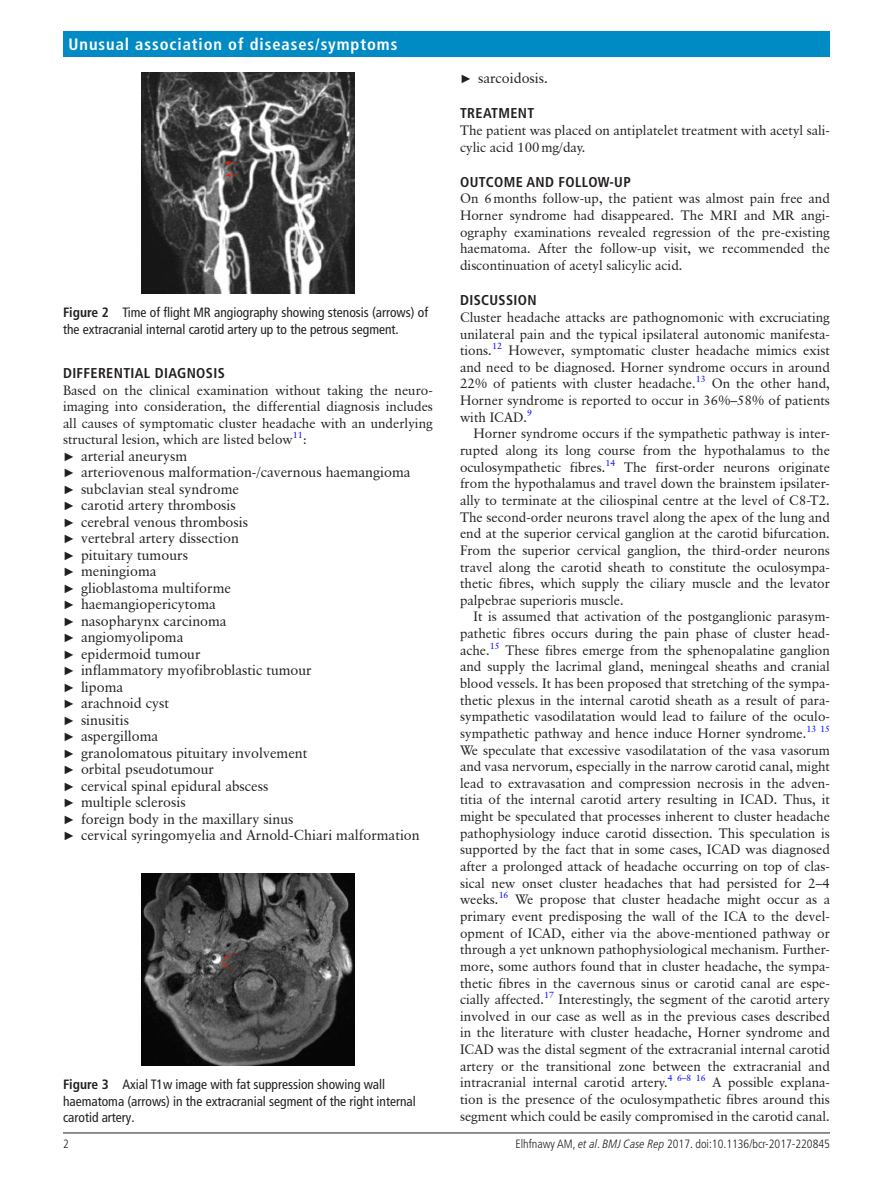
<style>
.page{position:relative;width:893px;height:1191px;background:#fff}
.page>*{position:absolute;margin:0;border:0;box-sizing:border-box;transform-origin:0 0}
.t1{font:700 condensed 16.5px "Frutiger LT Pro";letter-spacing:.055em;color:#fff}
.t2{font:14.25px/16.5px "Classical Garamond BT";color:#231f20}
.t3{font:700 condensed 14.25px "Frutiger LT Pro";letter-spacing:.025em;color:#231f20}
.t4{font:13.5px/16.6px "Classical Garamond BT";color:#231f20;text-align:justify}
.t5{font:condensed 13.5px/16.5px "Frutiger LT Pro";color:#231f20}
.t6{font:300 condensed 12px "Frutiger LT Pro";color:#231f20}
.s1{font-weight:700}
.s2{font-family:"Arial";font-size:12px}
.s3{font-style:italic}
</style>
<div class="page">
<hr style="left:63px;top:1132px;width:767px;height:1px;background:#231f20">
<div style="left:63px;top:31px;width:767px;height:25px;background:#008bc5"></div>
<img style="left:142px;top:72px;width:212px;height:221px">
<img style="left:142px;top:874px;width:212px;height:191px">
<p class="t1" style="left:69px;top:34px;width:330px">UNUSUAL ASSOCIATION OF DISEASES/SYMPTOMS</p>
<p class="t5" style="left:63px;top:304px;width:367px"><span class="s1">FIGURE 2</span> Time of flight MR angiography showing stenosis (arrows) of the extracranial internal carotid artery up to the petrous segment.</p>
<p class="t3" style="left:63px;top:364px;width:162px">DIFFERENTIAL DIAGNOSIS</p>
<p class="t4" style="left:63px;top:381px;width:371px">Based on the clinical examination without taking the neuro&shy;imaging into consideration, the differential diagnosis includes all causes of symptomatic cluster headache with an underlying structural lesion, which are listed below<sup>11</sup>:</p>
<p class="t2" style="left:63px;top:447px;width:358px"><span class="s2">►</span> arterial aneurysm<br><span class="s2">►</span> arteriovenous malformation-/cavernous haemangioma <span class="s2">►</span> subclavian steal syndrome<br><span class="s2">►</span> carotid artery thrombosis<br><span class="s2">►</span> cerebral venous thrombosis<br><span class="s2">►</span> vertebral artery dissection<br><span class="s2">►</span> pituitary tumours<br><span class="s2">►</span> meningioma<br><span class="s2">►</span> glioblastoma multiforme<br><span class="s2">►</span> haemangiopericytoma<br><span class="s2">►</span> nasopharynx carcinoma<br><span class="s2">►</span> angiomyolipoma<br><span class="s2">►</span> epidermoid tumour<br><span class="s2">►</span> inflammatory myofibroblastic tumour<br><span class="s2">►</span> lipoma<br><span class="s2">►</span> arachnoid cyst<br><span class="s2">►</span> sinusitis<br><span class="s2">►</span> aspergilloma<br><span class="s2">►</span> granolomatous pituitary involvement<br><span class="s2">►</span> orbital pseudotumour<br><span class="s2">►</span> cervical spinal epidural abscess<br><span class="s2">►</span> multiple sclerosis<br><span class="s2">►</span> foreign body in the maxillary sinus<br><span class="s2">►</span> cervical syringomyelia and Arnold-Chiari malformation</p>
<p class="t5" style="left:63px;top:1076px;width:354px"><span class="s1">FIGURE 3</span> Axial T1w image with fat suppression showing wall haematoma (arrows) in the extracranial segment of the right internal carotid artery.</p>
<p class="t2" style="left:460px;top:69px;width:90px"><span class="s2">►</span> sarcoidosis.</p>
<p class="t3" style="left:460px;top:105px;width:76px">TREATMENT</p>
<p class="t4" style="left:460px;top:122px;width:371px">The patient was placed on antiplatelet treatment with acetyl sali&shy;cylic acid 100mg/day.</p>
<p class="t3" style="left:460px;top:173px;width:172px">OUTCOME AND FOLLOW-UP</p>
<p class="t4" style="left:460px;top:190px;width:371px">On 6months follow-up, the patient was almost pain free and Horner syndrome had disappeared. The MRI and MR angi&shy;ography examinations revealed regression of the pre-existing haematoma. After the follow-up visit, we recommended the discontinuation of acetyl salicylic acid.</p>
<p class="t3" style="left:460px;top:292px;width:78px">DISCUSSION</p>
<p class="t4" style="left:460px;top:309px;width:371px">Cluster headache attacks are pathognomonic with excruciating unilateral pain and the typical ipsilateral autonomic manifesta&shy;tions.<sup>12</sup> However, symptomatic cluster headache mimics exist and need to be diagnosed. Horner syndrome occurs in around 22% of patients with cluster headache.<sup>13</sup> On the other hand, Horner syndrome is reported to occur in 36%–58% of patients with ICAD.<sup>9</sup></p>
<p class="t4" style="left:460px;top:425px;width:371px;text-indent:14px">Horner syndrome occurs if the sympathetic pathway is inter&shy;rupted along its long course from the hypothalamus to the oculosympathetic fibres.<sup>14</sup> The first-order neurons originate from the hypothalamus and travel down the brainstem ipsilater&shy;ally to terminate at the ciliospinal centre at the level of C8-T2.<br>The second-order neurons travel along the apex of the lung and end at the superior cervical ganglion at the carotid bifurcation.<br>From the superior cervical ganglion, the third-order neurons travel along the carotid sheath to constitute the oculosympa&shy;thetic fibres, which supply the ciliary muscle and the levator palpebrae superioris muscle.</p>
<p class="t4" style="left:460px;top:608px;width:371px;text-indent:14px">It is assumed that activation of the postganglionic parasym&shy;pathetic fibres occurs during the pain phase of cluster head&shy;ache.<sup>15</sup> These fibres emerge from the sphenopalatine ganglion and supply the lacrimal gland, meningeal sheaths and cranial blood vessels. It has been proposed that stretching of the sympa&shy;thetic plexus in the internal carotid sheath as a result of para&shy;sympathetic vasodilatation would lead to failure of the oculo&shy;sympathetic pathway and hence induce Horner syndrome.<sup>13</sup> <sup>15<br></sup>We speculate that excessive vasodilatation of the vasa vasorum and vasa nervorum, especially in the narrow carotid canal, might lead to extravasation and compression necrosis in the adven&shy;titia of the internal carotid artery resulting in ICAD. Thus, it might be speculated that processes inherent to cluster headache pathophysiology induce carotid dissection. This speculation is supported by the fact that in some cases, ICAD was diagnosed after a prolonged attack of headache occurring on top of clas&shy;sical new onset cluster headaches that had persisted for 2–4 weeks.<sup>16</sup></p>
<p class="t4" style="left:460px;top:891px;width:371px;text-indent:55px">We propose that cluster headache might occur as a primary event predisposing the wall of the ICA to the devel&shy;opment of ICAD, either via the above-mentioned pathway or through a yet unknown pathophysiological mechanism. Further&shy;more, some authors found that in cluster headache, the sympa&shy;thetic fibres in the cavernous sinus or carotid canal are espe&shy;cially affected.<sup>17</sup> Interestingly, the segment of the carotid artery involved in our case as well as in the previous cases described in the literature with cluster headache, Horner syndrome and ICAD was the distal segment of the extracranial internal carotid artery or the transitional zone between the extracranial and intracranial internal carotid artery.<sup>4</sup> <sup>6–8</sup> <sup>16</sup></p>
<p class="t4" style="left:460px;top:1074px;width:371px;text-indent:252px">A possible explana&shy;tion is the presence of the oculosympathetic fibres around this segment which could be easily compromised in the carotid canal.</p>
<p class="t6" style="left:63px;top:1136px;width:7px">2</p>
<p class="t6" style="left:515px;top:1136px;width:316px">Elhfnawy AM, <span class="s3">et al</span>. <span class="s3">BMJ Case Rep</span> 2017. doi:10.1136/bcr-2017-220845</p>
</div>
